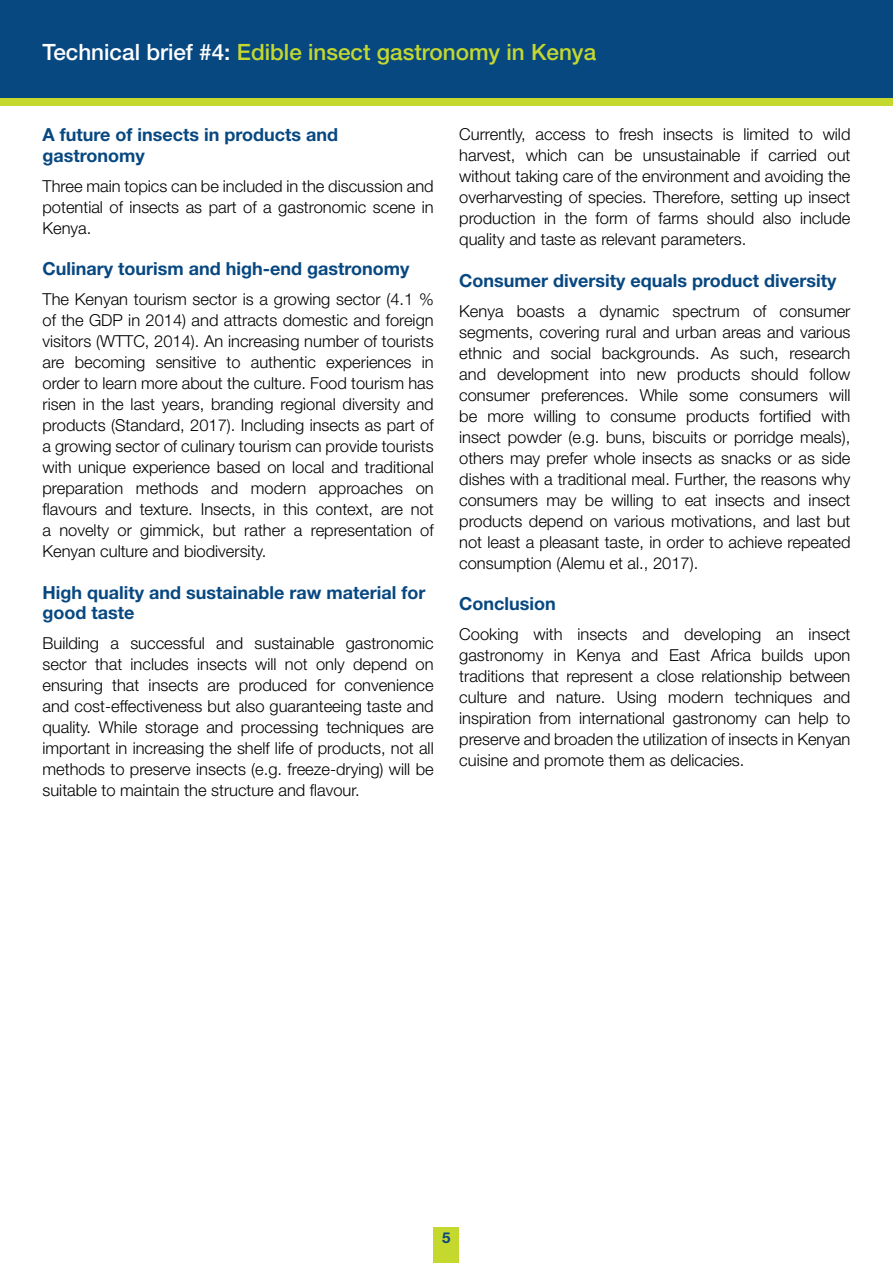
<style>
.page{position:relative;width:893px;height:1263px;background:#fff}
.page>*{position:absolute;margin:0;border:0;box-sizing:border-box;transform-origin:0 0}
.t1{font:500 22.5px "Helvetica Neue LT Std";color:#c4d82e}
.t2{font:700 18px/20.7px "Helvetica Neue LT Std";color:#084881}
.t3{font:300 16.5px/21px "Helvetica Neue LT Std";color:#000;text-align:justify}
.t4{font:700 15px "Helvetica Neue LT Std";color:#084881}
.s1{color:#fff}
</style>
<div class="page">
<div style="left:434px;top:1228px;width:25px;height:35px;background:#c4d82e"></div>
<div style="left:0;top:0;width:893px;height:101px;background:#084881"></div>
<div style="left:0;top:98px;width:893px;height:7px;background:#c4d82e"></div>
<h1 class="t1" style="left:43px;top:38px;width:555px"><span class="s1">Technical brief #4:</span> Edible insect gastronomy in Kenya</h1>
<p class="t2" style="left:43px;top:124px;width:297px">A future of insects in products and gastronomy</p>
<p class="t3" style="left:43px;top:175px;width:393px">Three main topics can be included in the discussion and potential of insects as part of a gastronomic scene in Kenya.</p>
<p class="t2" style="left:43px;top:258px;width:368px">Culinary tourism and high-end gastronomy</p>
<p class="t3" style="left:43px;top:288px;width:393px">The Kenyan tourism sector is a growing sector (4.1 % of the GDP in 2014) and attracts domestic and foreign visitors (WTTC, 2014). An increasing number of tourists are becoming sensitive to authentic experiences in order to learn more about the culture. Food tourism has risen in the last years, branding regional diversity and products (Standard, 2017). Including insects as part of a growing sector of culinary tourism can provide tourists with unique experience based on local and traditional preparation methods and modern approaches on flavours and texture. Insects, in this context, are not a novelty or gimmick, but rather a representation of Kenyan culture and biodiversity.</p>
<p class="t2" style="left:43px;top:581px;width:384px">High quality and sustainable raw material for good taste</p>
<p class="t3" style="left:43px;top:632px;width:393px">Building a successful and sustainable gastronomic sector that includes insects will not only depend on ensuring that insects are produced for convenience and cost-effectiveness but also guaranteeing taste and quality. While storage and processing techniques are important in increasing the shelf life of products, not all methods to preserve insects (e.g. freeze-drying) will be suitable to maintain the structure and flavour.</p>
<p class="t3" style="left:459px;top:124px;width:393px">Currently, access to fresh insects is limited to wild harvest, which can be unsustainable if carried out without taking care of the environment and avoiding the overharvesting of species. Therefore, setting up insect production in the form of farms should also include quality and taste as relevant parameters.</p>
<p class="t2" style="left:459px;top:270px;width:379px">Consumer diversity equals product diversity</p>
<p class="t3" style="left:459px;top:300px;width:393px">Kenya boasts a dynamic spectrum of consumer segments, covering rural and urban areas and various ethnic and social backgrounds. As such, research and development into new products should follow consumer preferences. While some consumers will be more willing to consume products fortified with insect powder (e.g. buns, biscuits or porridge meals), others may prefer whole insects as snacks or as side dishes with a traditional meal. Further, the reasons why consumers may be willing to eat insects and insect products depend on various motivations, and last but not least a pleasant taste, in order to achieve repeated consumption (Alemu et al., 2017).</p>
<p class="t2" style="left:459px;top:593px;width:98px">Conclusion</p>
<p class="t3" style="left:459px;top:623px;width:393px">Cooking with insects and developing an insect gastronomy in Kenya and East Africa builds upon traditions that represent a close relationship between culture and nature. Using modern techniques and inspiration from international gastronomy can help to preserve and broaden the utilization of insects in Kenyan cuisine and promote them as delicacies.</p>
<p class="t4" style="left:442px;top:1228px;width:10px">5</p>
</div>
